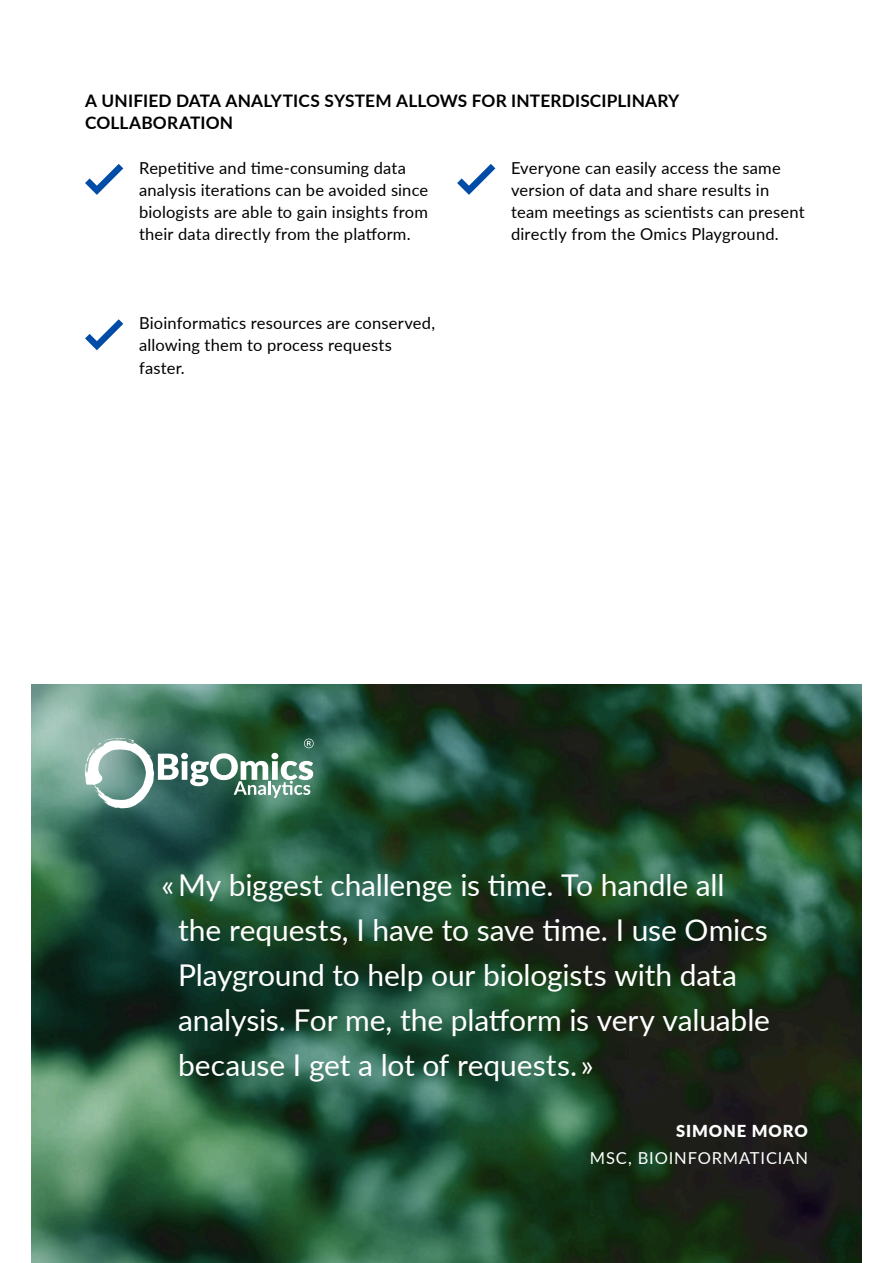
<style>
.page{position:relative;width:893px;height:1263px;background:#fff}
.page>*{position:absolute;margin:0;border:0;box-sizing:border-box;transform-origin:0 0}
.t1{font:30px/45px "Lato";letter-spacing:-.005em;color:#fff}
.t2{font:700 17.25px/22.2px "Lato";letter-spacing:.01em;color:#000}
.t3{font:16.5px/22.2px "Lato";letter-spacing:.01em;color:#000}
.t4{font:16.5px "Lato";letter-spacing:.05em;color:#fff}
.t5{font:900 16.5px "Lato";letter-spacing:.055em;color:#fff}
</style>
<div class="page">
<img style="left:32px;top:684px;width:829px;height:579px">
<svg style="left:85px;top:738px;width:229px;height:70px"></svg>
<svg style="left:85px;top:164px;width:38px;height:31px"></svg>
<svg style="left:85px;top:319px;width:38px;height:31px"></svg>
<svg style="left:457px;top:164px;width:38px;height:31px"></svg>
<p class="t2" style="left:85px;top:89px;width:596px">A UNIFIED DATA ANALYTICS SYSTEM ALLOWS FOR INTERDISCIPLINARY<br>COLLABORATION</p>
<p class="t3" style="left:139px;top:156px;width:291px">Repetitive and time-consuming data analysis iterations can be avoided since biologists are able to gain insights from their data directly from the platform.</p>
<p class="t3" style="left:139px;top:311px;width:298px">Bioinformatics resources are conserved, allowing them to process requests faster.</p>
<p class="t3" style="left:511px;top:156px;width:295px">Everyone can easily access the same version of data and share results in team meetings as scientists can present directly from the Omics Playground.</p>
<h1 class="t1" style="left:178px;top:861px;width:593px;text-indent:-17px">« My biggest challenge is time. To handle all the requests, I have to save time. I use Omics Playground to help our biologists with data analysis. For me, the platform is very valuable because I get a lot of requests. »</h1>
<p class="t5" style="left:676px;top:1118px;width:133px">SIMONE MORO</p>
<p class="t4" style="left:590px;top:1146px;width:220px">MSC, BIOINFORMATICIAN</p>
</div>
